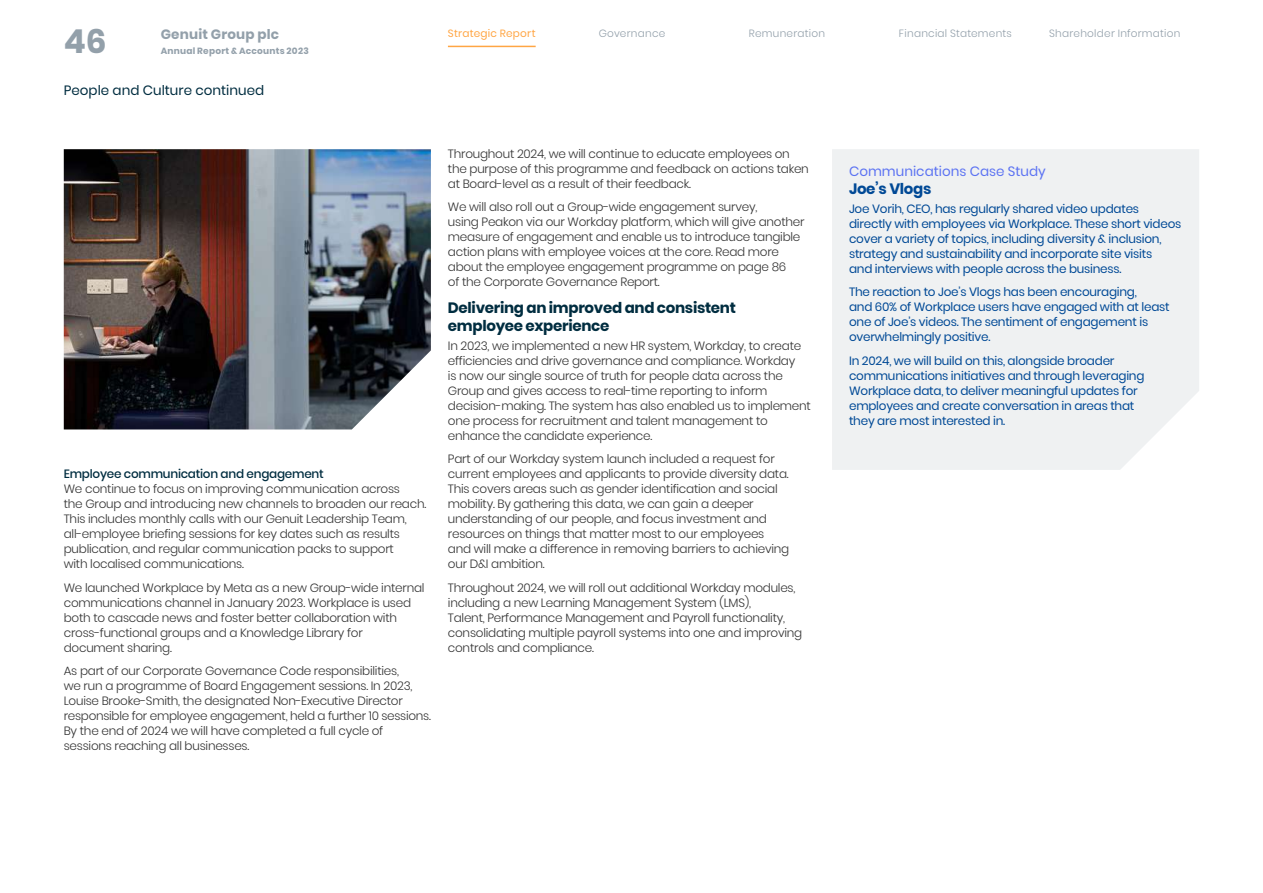
<style>
.page{position:relative;width:1263px;height:893px;background:#fff}
.page>*{position:absolute;margin:0;border:0;box-sizing:border-box;transform-origin:0 0}
.t1{font:700 33px "Poppins";color:#93a0aa}
.t2{font:700 15px/18px "Poppins";letter-spacing:-.02em;color:#002d40}
.t3{font:700 15px "Poppins";letter-spacing:-.02em;color:#004996}
.t4{font:13.5px "Poppins";color:#002d40}
.t5{font:13.5px "Poppins";color:#5c73f2}
.t6{font:700 13.5px "Poppins";letter-spacing:.015em;color:#93a0aa}
.t7{font:300 12px/15px "Poppins";letter-spacing:-.02em;color:#333}
.t8{font:12px/15px "Poppins";letter-spacing:-.02em;color:#004996}
.t9{font:500 12px "Poppins";letter-spacing:-.02em;color:#002d40}
.t10{font:300 10.5px "Poppins";letter-spacing:.025em;color:#93a0aa}
.t11{font:10.5px "Poppins";letter-spacing:.025em;color:#ffa644}
.t12{font:700 9px "Poppins";letter-spacing:.025em;color:#93a0aa}
</style>
<div class="page">
<img style="left:64px;top:149px;width:367px;height:280px">
<div style="left:832px;top:149px;width:367px;height:321px;background:#eff1f2"></div>
<hr style="left:448px;top:46px;width:88px;height:1px;background:#ffa644">
<h1 class="t1" style="left:64px;top:22px;width:44px">46</h1>
<p class="t6" style="left:161px;top:27px;width:120px">Genuit Group plc</p>
<p class="t12" style="left:161px;top:46px;width:150px">Annual Report &amp; Accounts 2023</p>
<p class="t4" style="left:64px;top:82px;width:202px">People and Culture continued</p>
<p class="t11" style="left:448px;top:27px;width:89px">Strategic Report</p>
<p class="t10" style="left:599px;top:27px;width:68px">Governance</p>
<p class="t10" style="left:749px;top:27px;width:78px">Remuneration</p>
<p class="t10" style="left:899px;top:27px;width:114px">Financial Statements</p>
<p class="t10" style="left:1049px;top:27px;width:133px">Shareholder Information</p>
<p class="t9" style="left:64px;top:467px;width:261px">Employee communication and engagement</p>
<p class="t7" style="left:64px;top:482px;width:364px">We continue to focus on improving communication across<br>the Group and introducing new channels to broaden our reach.<br>This includes monthly calls with our Genuit Leadership Team, all-employee briefing sessions for key dates such as results publication, and regular communication packs to support<br>with localised communications.</p>
<p class="t7" style="left:64px;top:580px;width:362px">We launched Workplace by Meta as a new Group-wide internal communications channel in January 2023. Workplace is used both to cascade news and foster better collaboration with cross-functional groups and a Knowledge Library for document sharing.</p>
<p class="t7" style="left:64px;top:664px;width:369px">As part of our Corporate Governance Code responsibilities,<br>we run a programme of Board Engagement sessions. In 2023, Louise Brooke-Smith, the designated Non-Executive Director responsible for employee engagement, held a further 10 sessions.<br>By the end of 2024 we will have completed a full cycle of sessions reaching all businesses.</p>
<p class="t7" style="left:448px;top:146px;width:362px">Throughout 2024, we will continue to educate employees on the purpose of this programme and feedback on actions taken at Board-level as a result of their feedback.</p>
<p class="t7" style="left:448px;top:200px;width:358px">We will also roll out a Group-wide engagement survey,<br>using Peakon via our Workday platform, which will give another measure of engagement and enable us to introduce tangible action plans with employee voices at the core. Read more about the employee engagement programme on page 86<br>of the Corporate Governance Report.</p>
<p class="t2" style="left:448px;top:298px;width:289px">Delivering an improved and consistent employee experience</p>
<p class="t7" style="left:448px;top:338px;width:364px">In 2023, we implemented a new HR system, Workday, to create efficiencies and drive governance and compliance. Workday<br>is now our single source of truth for people data across the Group and gives access to real-time reporting to inform decision-making. The system has also enabled us to implement one process for recruitment and talent management to enhance the candidate experience.</p>
<p class="t7" style="left:448px;top:452px;width:343px">Part of our Workday system launch included a request for current employees and applicants to provide diversity data.<br>This covers areas such as gender identification and social mobility. By gathering this data, we can gain a deeper understanding of our people, and focus investment and resources on things that matter most to our employees and will make a difference in removing barriers to achieving our D&amp;I ambition.</p>
<p class="t7" style="left:448px;top:580px;width:356px">Throughout 2024, we will roll out additional Workday modules, including a new Learning Management System (LMS),<br>Talent, Performance Management and Payroll functionality, consolidating multiple payroll systems into one and improving controls and compliance.</p>
<p class="t5" style="left:849px;top:163px;width:198px">Communications Case Study</p>
<p class="t3" style="left:849px;top:180px;width:84px">Joe’s Vlogs</p>
<p class="t8" style="left:849px;top:201px;width:334px">Joe Vorih, CEO, has regularly shared video updates directly with employees via Workplace. These short videos cover a variety of topics, including diversity &amp; inclusion, strategy and sustainability and incorporate site visits<br>and interviews with people across the business.</p>
<p class="t8" style="left:849px;top:285px;width:322px">The reaction to Joe’s Vlogs has been encouraging,<br>and 60% of Workplace users have engaged with at least one of Joe’s videos. The sentiment of engagement is overwhelmingly positive.</p>
<p class="t8" style="left:849px;top:353px;width:297px">In 2024, we will build on this, alongside broader communications initiatives and through leveraging Workplace data, to deliver meaningful updates for employees and create conversation in areas that they are most interested in.</p>
</div>
